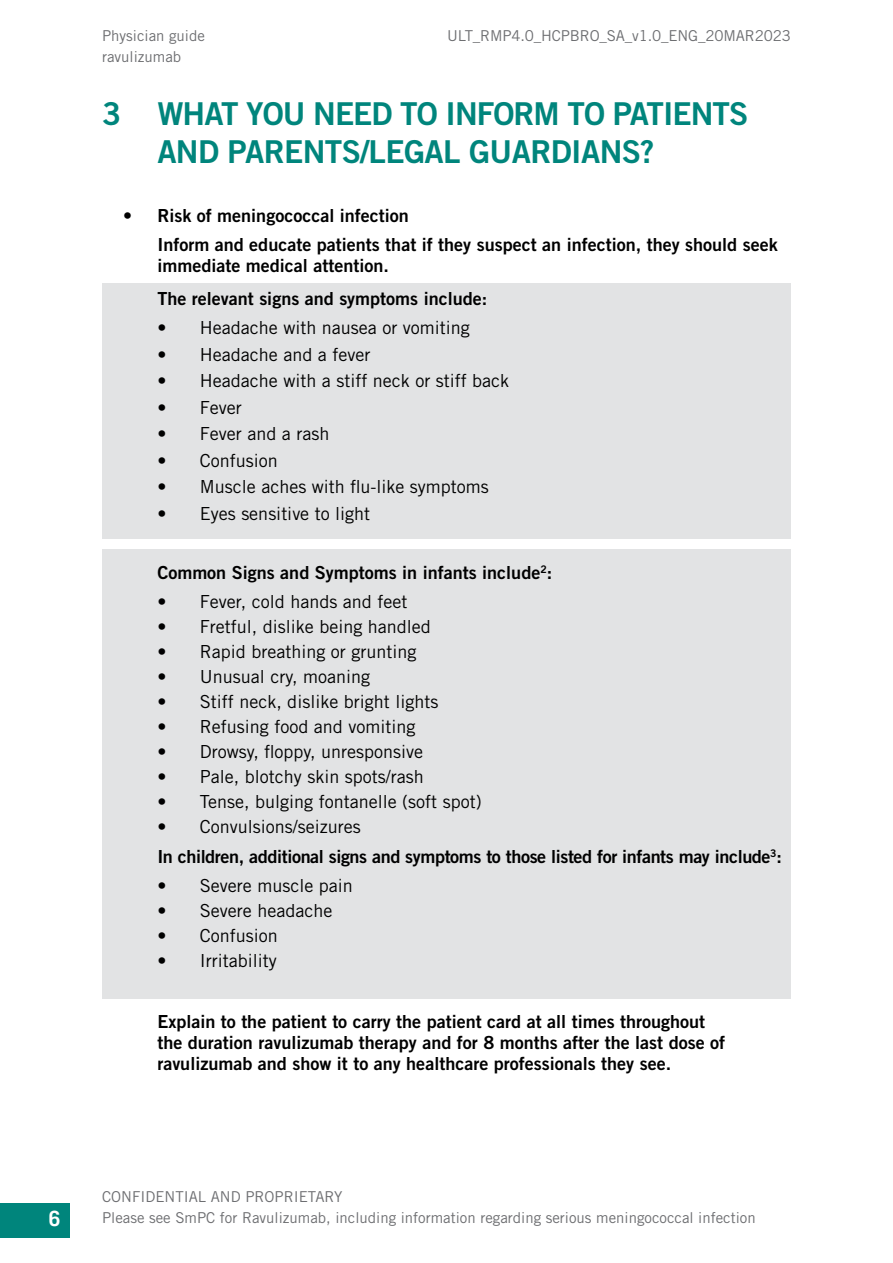
<style>
.page{position:relative;width:893px;height:1263px;background:#fff}
.page>*{position:absolute;margin:0;border:0;box-sizing:border-box;transform-origin:0 0}
.t1{font:31.5px/37.8px "Trade Gothic LT Std Bd 2";letter-spacing:-.03em;color:#00857c}
.t2{font:700 21px "Trade Gothic LT";color:#fff}
.t3{font:18px "Trade Gothic LT Std";color:#000}
.t4{font:18px/21px "Trade Gothic LT Std Bd 2";color:#000}
.t5{font:18px "Trade Gothic LT Std Bd 2";letter-spacing:-.02em;color:#000}
.t6{font:15px/21px "Trade Gothic LT Std";color:#6d6e71}
.s1{font-family:"Trade Gothic LT Std"}
</style>
<div class="page">
<div style="left:0;top:1203px;width:69px;height:34px;background:#00857c"></div>
<div style="left:102px;top:283px;width:689px;height:255px;background:#e2e3e4"></div>
<div style="left:102px;top:549px;width:689px;height:450px;background:#e2e3e4"></div>
<p class="t6" style="left:102px;top:25px;width:104px">Physician guide</p>
<p class="t6" style="left:447px;top:25px;width:345px">ULT_RMP4.0_HCPBRO_SA_v1.0_ENG_20MAR2023</p>
<p class="t6" style="left:102px;top:46px;width:81px">ravulizumab</p>
<h1 class="t1" style="left:157px;top:94px;width:593px;text-indent:-55px">3 WHAT YOU NEED TO INFORM TO PATIENTS<br>AND PARENTS/LEGAL GUARDIANS?</h1>
<p class="t4" style="left:157px;top:200px;width:622px;line-height:29.5px;text-indent:-34px"><span class="s1">•</span> Risk of meningococcal infection<br>Inform and educate patients that if they suspect an infection, they should seek</p>
<p class="t4" style="left:157px;top:249px;width:331px;line-height:32.5px">immediate medical attention.<br>The relevant signs and symptoms include:</p>
<p class="t3" style="left:157px;top:317px;width:314px">• Headache with nausea or vomiting</p>
<p class="t3" style="left:157px;top:343px;width:214px">• Headache and a fever</p>
<p class="t3" style="left:157px;top:370px;width:353px">• Headache with a stiff neck or stiff back</p>
<p class="t3" style="left:157px;top:396px;width:86px">• Fever</p>
<p class="t3" style="left:157px;top:423px;width:173px">• Fever and a rash</p>
<p class="t3" style="left:157px;top:449px;width:122px">• Confusion</p>
<p class="t3" style="left:157px;top:476px;width:333px">• Muscle aches with flu-like symptoms</p>
<p class="t3" style="left:157px;top:502px;width:214px">• Eyes sensitive to light</p>
<p class="t4" style="left:157px;top:561px;width:396px">Common Signs and Symptoms in infants include<sup>2</sup>:</p>
<p class="t3" style="left:157px;top:591px;width:252px">• Fever, cold hands and feet</p>
<p class="t3" style="left:157px;top:616px;width:275px">• Fretful, dislike being handled</p>
<p class="t3" style="left:157px;top:641px;width:261px">• Rapid breathing or grunting</p>
<p class="t3" style="left:157px;top:666px;width:214px">• Unusual cry, moaning</p>
<p class="t3" style="left:157px;top:691px;width:282px">• Stiff neck, dislike bright lights</p>
<p class="t3" style="left:157px;top:716px;width:260px">• Refusing food and vomiting</p>
<p class="t3" style="left:157px;top:741px;width:267px">• Drowsy, floppy, unresponsive</p>
<p class="t3" style="left:157px;top:766px;width:268px">• Pale, blotchy skin spots/rash</p>
<p class="t3" style="left:157px;top:791px;width:326px">• Tense, bulging fontanelle (soft spot)</p>
<p class="t3" style="left:157px;top:816px;width:205px">• Convulsions/seizures</p>
<p class="t5" style="left:157px;top:845px;width:626px">In children, additional signs and symptoms to those listed for infants may include<sup>3</sup>:</p>
<p class="t3" style="left:157px;top:875px;width:197px">• Severe muscle pain</p>
<p class="t3" style="left:157px;top:900px;width:177px">• Severe headache</p>
<p class="t3" style="left:157px;top:925px;width:122px">• Confusion</p>
<p class="t3" style="left:157px;top:950px;width:121px">• Irritability</p>
<p class="t4" style="left:157px;top:1010px;width:569px">Explain to the patient to carry the patient card at all times throughout the duration ravulizumab therapy and for 8 months after the last dose of ravulizumab and show it to any healthcare professionals they see.</p>
<p class="t2" style="left:49px;top:1206px;width:13px">6</p>
<p class="t6" style="left:102px;top:1185px;width:655px">CONFIDENTIAL AND PROPRIETARY<br>Please see SmPC for Ravulizumab, including information regarding serious meningococcal infection</p>
</div>
